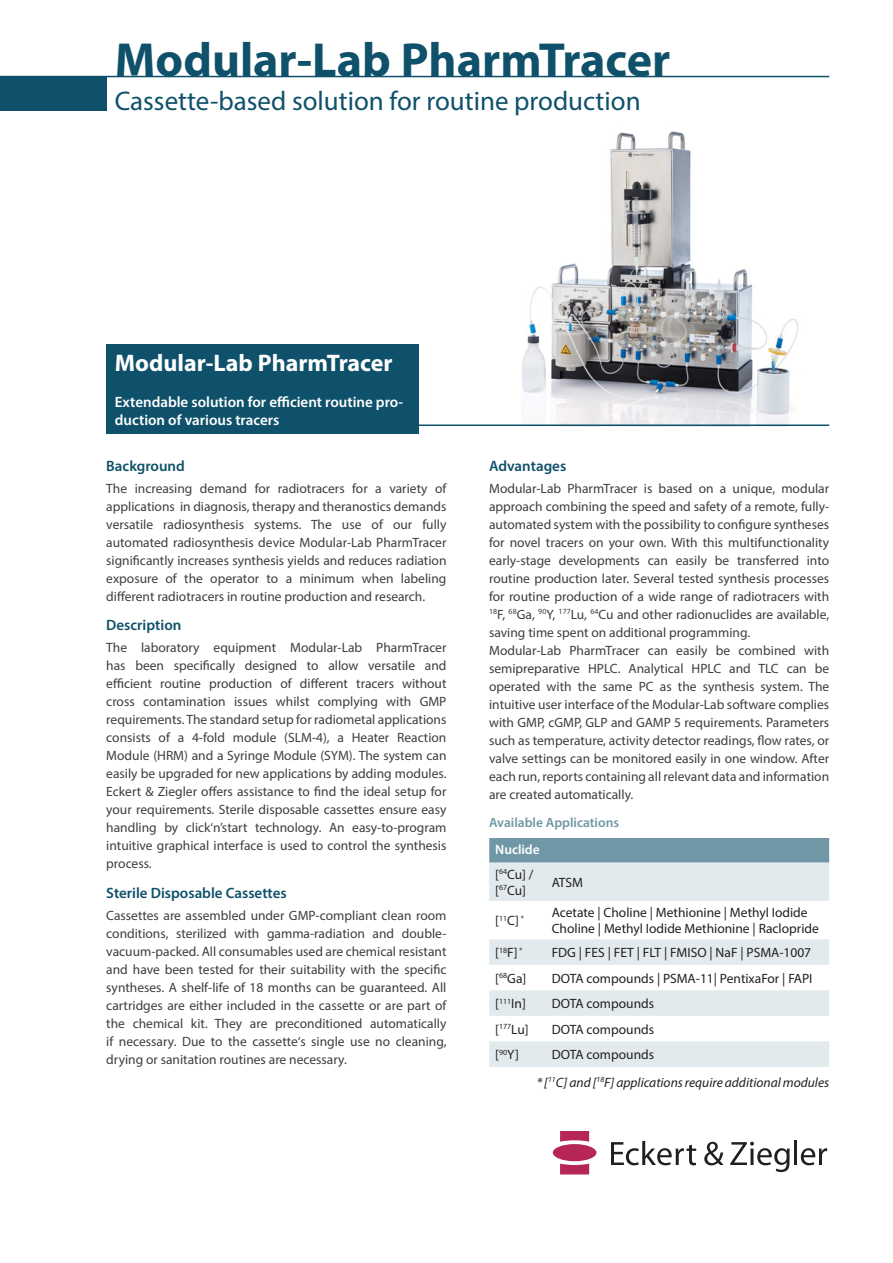
<style>
.page{position:relative;width:893px;height:1263px;background:#fff}
.page>*{position:absolute;margin:0;border:0;box-sizing:border-box;transform-origin:0 0}
.t1{font:700 48px "Myriad Pro";color:#0f516a}
.t2{font:27px "Myriad Pro";color:#0f516a}
.t3{font:700 24px "Myriad Pro";color:#fff}
.t4{font:600 15px/18px "Myriad Pro";color:#fff}
.t5{font:600 15px "Myriad Pro";color:#0f516a}
.t6{font:13.5px/18px "Myriad Pro";color:#3e3e3f;text-align:justify}
.t7{font:13.5px/16.2px "Myriad Pro";color:#231f20}
.t8{font:italic 13.5px "Myriad Pro";color:#231f20}
.t9{font:600 13.5px "Myriad Pro";color:#6f97a5}
.t10{font:600 13.5px "Myriad Pro";color:#fff}
</style>
<div class="page">
<img style="left:522px;top:131px;width:277px;height:293px">
<svg style="left:611px;top:1141px;width:85px;height:24px"></svg>
<svg style="left:704px;top:1142px;width:20px;height:23px"></svg>
<svg style="left:730px;top:1142px;width:60px;height:30px"></svg>
<hr style="left:794px;top:1141px;width:3px;height:24px;background:#231f20">
<svg style="left:801px;top:1148px;width:26px;height:17px"></svg>
<svg style="left:560px;top:1131px;width:29px;height:43px"></svg>
<div style="left:553px;top:1144px;width:43px;height:17px;background:#b72755;border-radius:50%"></div>
<hr style="left:0;top:76px;width:829px;height:1px;background:#0f516a">
<div style="left:106px;top:345px;width:312px;height:89px;background:#0f516a"></div>
<hr style="left:106px;top:424px;width:723px;height:2px;background:#0f516a">
<div style="left:0;top:77px;width:106px;height:34px;background:#0f516a"></div>
<svg style="left:489px;top:838px;width:340px;height:63px;background:#b5cad1"></svg>
<svg style="left:489px;top:939px;width:340px;height:128px"></svg>
<p class="t1" style="left:115px;top:29px;width:557px">Modular-Lab PharmTracer</p>
<p class="t2" style="left:115px;top:84px;width:527px">Cassette-based solution for routine production</p>
<p class="t3" style="left:115px;top:347px;width:279px">Modular-Lab PharmTracer</p>
<p class="t4" style="left:115px;top:393px;width:290px">Extendable solution for efficient routine pro&shy;duction of various tracers</p>
<p class="t5" style="left:106px;top:456px;width:80px">Background</p>
<p class="t6" style="left:106px;top:479px;width:342px">The increasing demand for radiotracers for a variety of applications in diagnosis, therapy and theranostics demands versatile radiosynthesis systems. The use of our fully automated radiosynthesis device Modular-Lab PharmTracer significantly increases synthesis yields and reduces radiation exposure of the operator to a minimum when labeling different radiotracers in routine production and research.</p>
<p class="t5" style="left:106px;top:615px;width:77px">Description</p>
<p class="t6" style="left:106px;top:639px;width:342px">The laboratory equipment Modular-Lab PharmTracer has been specifically designed to allow versatile and efficient routine production of different tracers without cross contamination issues whilst complying with GMP requirements. The standard setup for radiometal applications consists of a 4-fold module (SLM-4), a Heater Reaction Module (HRM) and a Syringe Module (SYM). The system can easily be upgraded for new applications by adding modules.<br>Eckert &amp; Ziegler offers assistance to find the ideal setup for your requirements. Sterile disposable cassettes ensure easy handling by click‘n’start technology. An easy-to-program intuitive graphical interface is used to control the synthesis process.</p>
<p class="t5" style="left:106px;top:883px;width:182px">Sterile Disposable Cassettes</p>
<p class="t6" style="left:106px;top:906px;width:342px">Cassettes are assembled under GMP-compliant clean room conditions, sterilized with gamma-radiation and double&shy;vacuum-packed. All consumables used are chemical resistant and have been tested for their suitability with the specific syntheses. A shelf-life of 18 months can be guaranteed. All cartridges are either included in the cassette or are part of the chemical kit. They are preconditioned automatically if necessary. Due to the cassette‘s single use no cleaning, drying or sanitation routines are necessary.</p>
<p class="t5" style="left:489px;top:456px;width:79px">Advantages</p>
<p class="t6" style="left:489px;top:479px;width:342px">Modular-Lab PharmTracer is based on a unique, modular approach combining the speed and safety of a remote, fully&shy;automated system with the possibility to configure syntheses for novel tracers on your own. With this multifunctionality early-stage developments can easily be transferred into routine production later. Several tested synthesis processes for routine production of a wide range of radiotracers with <sup>18</sup>F, <sup>68</sup>Ga, <sup>90</sup>Y, <sup>177</sup>Lu, <sup>64</sup>Cu and other radionuclides are available, saving time spent on additional programming.</p>
<p class="t6" style="left:489px;top:641px;width:342px">Modular-Lab PharmTracer can easily be combined with semipreparative HPLC. Analytical HPLC and TLC can be operated with the same PC as the synthesis system. The intuitive user interface of the Modular-Lab software complies with GMP, cGMP, GLP and GAMP 5 requirements. Parameters such as temperature, activity detector readings, flow rates, or valve settings can be monitored easily in one window. After each run, reports containing all relevant data and information are created automatically.</p>
<p class="t9" style="left:489px;top:814px;width:132px">Available Applications</p>
<p class="t10" style="left:495px;top:841px;width:46px">Nuclide</p>
<p class="t7" style="left:495px;top:866px;width:40px">[<sup>64</sup>Cu] / [<sup>67</sup>Cu]</p>
<p class="t7" style="left:552px;top:874px;width:33px">ATSM</p>
<p class="t7" style="left:495px;top:912px;width:30px">[<sup>11</sup>C] <sup>*</sup></p>
<p class="t7" style="left:552px;top:904px;width:269px">Acetate | Choline | Methionine | Methyl Iodide<br>Choline | Methyl Iodide Methionine | Raclopride</p>
<p class="t7" style="left:495px;top:944px;width:29px">[<sup>18</sup>F] <sup>*</sup></p>
<p class="t7" style="left:552px;top:944px;width:261px">FDG | FES | FET | FLT | FMISO | NaF | PSMA-1007</p>
<p class="t7" style="left:495px;top:970px;width:33px">[<sup>68</sup>Ga]</p>
<p class="t7" style="left:552px;top:970px;width:262px">DOTA compounds | PSMA-11| PentixaFor | FAPI</p>
<p class="t7" style="left:495px;top:995px;width:32px">[<sup>111</sup>In]</p>
<p class="t7" style="left:552px;top:995px;width:104px">DOTA compounds</p>
<p class="t7" style="left:495px;top:1021px;width:35px">[<sup>177</sup>Lu]</p>
<p class="t7" style="left:552px;top:1021px;width:104px">DOTA compounds</p>
<p class="t7" style="left:495px;top:1046px;width:25px">[<sup>90</sup>Y]</p>
<p class="t7" style="left:552px;top:1046px;width:104px">DOTA compounds</p>
<p class="t8" style="left:537px;top:1074px;width:294px">* [<sup>11</sup>C] and [<sup>18</sup>F] applications require additional modules</p>
</div>
